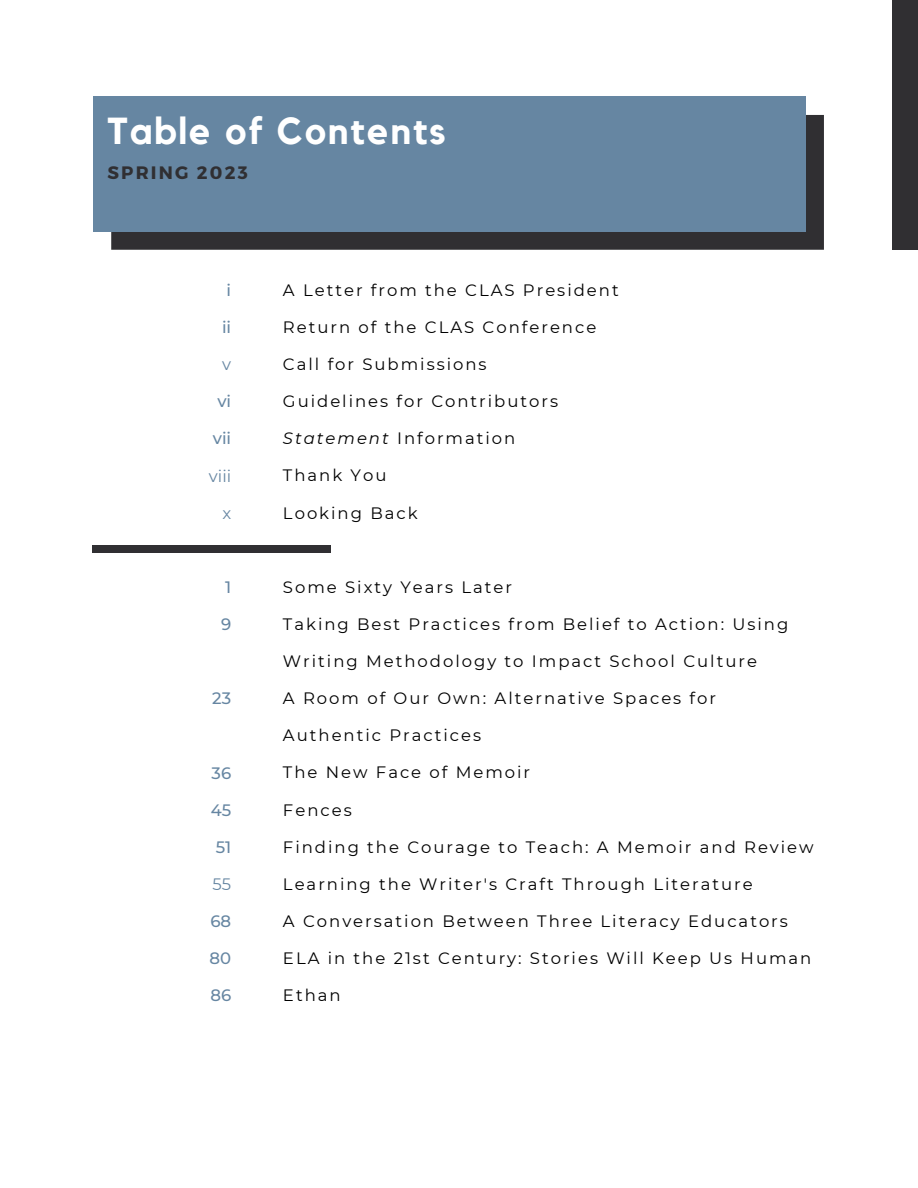
<style>
.page{position:relative;width:918px;height:1188px;background:#fff}
.page>*{position:absolute;margin:0;border:0;box-sizing:border-box;transform-origin:0 0}
.t1{font:700 37.5px "Kollektif";letter-spacing:.05em;color:#fff}
.t2{font:700 18px "Montserrat";letter-spacing:.12em;color:#302f32}
.t3{font:16.5px "Montserrat";letter-spacing:.12em;color:#000}
.t4{font:500 16.5px "Montserrat";color:#6686a2}
.t5{font:16.5px "Montserrat";color:#6686a2}
.s1{font-style:italic}
</style>
<div class="page">
<div style="left:111px;top:115px;width:713px;height:135px;background:#302f32"></div>
<div style="left:93px;top:97px;width:713px;height:135px;background:#6686a2"></div>
<div style="left:92px;top:545px;width:239px;height:7px;background:#302f32"></div>
<div style="left:892px;top:0;width:26px;height:250px;background:#302f32"></div>
<h1 class="t1" style="left:107px;top:114px;width:340px">Table of Contents</h1>
<p class="t2" style="left:108px;top:161px;width:142px">SPRING 2023</p>
<p class="t4" style="left:227px;top:280px;width:6px">i</p>
<p class="t4" style="left:222px;top:317px;width:11px">ii</p>
<p class="t5" style="left:222px;top:354px;width:10px">v</p>
<p class="t4" style="left:217px;top:391px;width:15px">vi</p>
<p class="t4" style="left:213px;top:428px;width:20px">vii</p>
<p class="t5" style="left:209px;top:466px;width:24px">viii</p>
<p class="t5" style="left:222px;top:503px;width:10px">x</p>
<p class="t4" style="left:225px;top:577px;width:8px">1</p>
<p class="t4" style="left:221px;top:614px;width:12px">9</p>
<p class="t4" style="left:212px;top:688px;width:20px">23</p>
<p class="t4" style="left:212px;top:763px;width:21px">36</p>
<p class="t4" style="left:211px;top:800px;width:22px">45</p>
<p class="t4" style="left:216px;top:837px;width:17px">51</p>
<p class="t5" style="left:213px;top:874px;width:20px">55</p>
<p class="t4" style="left:210px;top:911px;width:22px">68</p>
<p class="t4" style="left:210px;top:948px;width:23px">80</p>
<p class="t4" style="left:210px;top:985px;width:22px">86</p>
<p class="t3" style="left:283px;top:280px;width:337px">A Letter from the CLAS President</p>
<p class="t3" style="left:283px;top:317px;width:315px">Return of the CLAS Conference</p>
<p class="t3" style="left:283px;top:354px;width:205px">Call for Submissions</p>
<p class="t3" style="left:283px;top:391px;width:277px">Guidelines for Contributors</p>
<p class="t3" style="left:283px;top:428px;width:234px"><span class="s1">Statement</span> Information</p>
<p class="t3" style="left:283px;top:466px;width:105px">Thank You</p>
<p class="t3" style="left:283px;top:503px;width:136px">Looking Back</p>
<p class="t3" style="left:283px;top:577px;width:231px">Some Sixty Years Later</p>
<p class="t3" style="left:283px;top:614px;width:507px">Taking Best Practices from Belief to Action: Using</p>
<p class="t3" style="left:283px;top:651px;width:475px">Writing Methodology to Impact School Culture</p>
<p class="t3" style="left:283px;top:688px;width:435px">A Room of Our Own: Alternative Spaces for</p>
<p class="t3" style="left:283px;top:725px;width:200px">Authentic Practices</p>
<p class="t3" style="left:283px;top:763px;width:249px">The New Face of Memoir</p>
<p class="t3" style="left:283px;top:800px;width:70px">Fences</p>
<p class="t3" style="left:283px;top:837px;width:532px">Finding the Courage to Teach: A Memoir and Review</p>
<p class="t3" style="left:283px;top:874px;width:471px">Learning the Writer's Craft Through Literature</p>
<p class="t3" style="left:283px;top:911px;width:506px">A Conversation Between Three Literacy Educators</p>
<p class="t3" style="left:283px;top:948px;width:530px">ELA in the 21st Century: Stories Will Keep Us Human</p>
<p class="t3" style="left:283px;top:985px;width:59px">Ethan</p>
</div>
